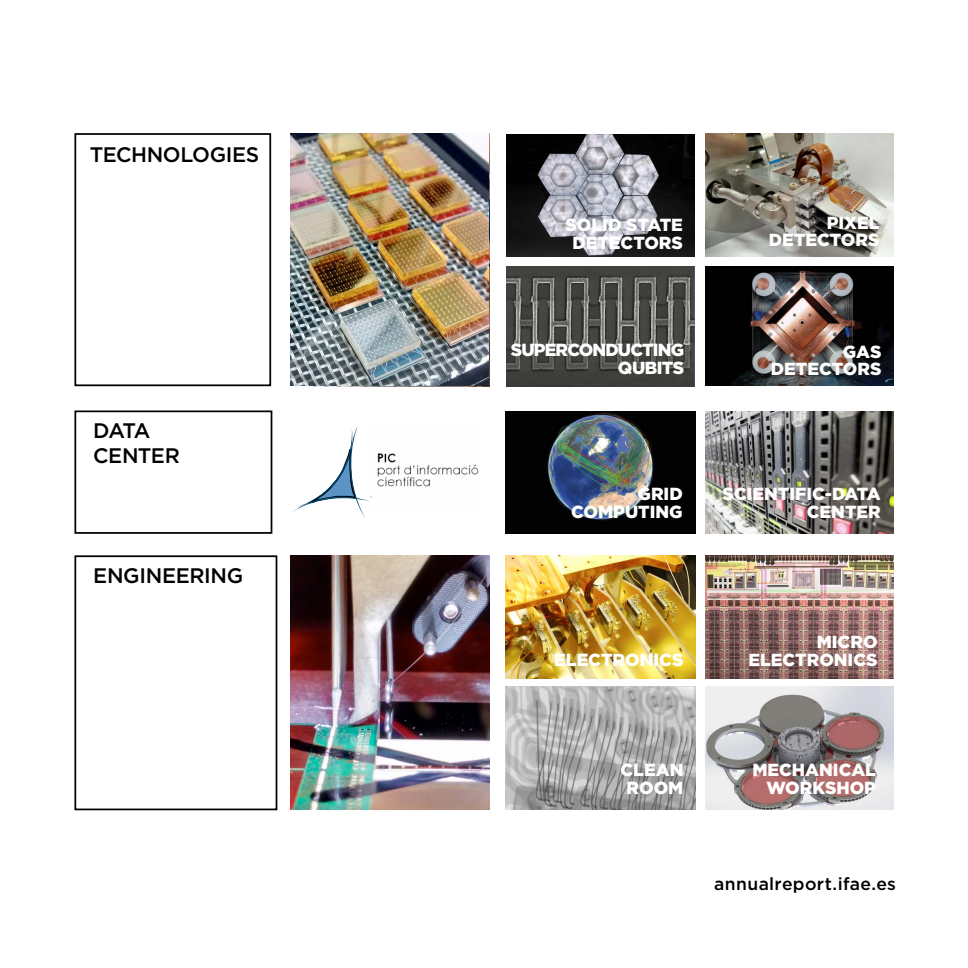
<style>
.page{position:relative;width:968px;height:968px;background:#fff}
.page>*{position:absolute;margin:0;border:0;box-sizing:border-box;transform-origin:0 0}
.t1{font:500 21px/25.2px "Gotham";letter-spacing:-.02em;color:#000}
.t2{font:900 17.5px/17.5px "Gotham";color:#fff;text-align:right}
.t3{font:900 17.5px/17.5px "Gotham";letter-spacing:-.05em;color:#fff;text-align:right}
.t4{font:500 17.5px "Gotham";letter-spacing:.02em;color:#000}
</style>
<div class="page">
<img style="left:705px;top:266px;width:188px;height:119px">
<div style="left:74px;top:555px;width:203px;height:255px;border:2px solid #000"></div>
<div style="left:74px;top:133px;width:197px;height:253px;border:2px solid #000"></div>
<div style="left:74px;top:410px;width:198px;height:123px;border:2px solid #000"></div>
<img style="left:505px;top:556px;width:190px;height:122px">
<img style="left:505px;top:686px;width:190px;height:123px">
<img style="left:705px;top:555px;width:188px;height:123px">
<img style="left:705px;top:686px;width:188px;height:123px">
<img style="left:505px;top:411px;width:190px;height:122px">
<img style="left:705px;top:411px;width:188px;height:122px">
<svg style="left:292px;top:426px;width:78px;height:92px"></svg>
<img style="left:370px;top:453px;width:109px;height:45px">
<img style="left:705px;top:133px;width:188px;height:124px">
<img style="left:290px;top:556px;width:199px;height:253px">
<img style="left:506px;top:134px;width:188px;height:123px">
<img style="left:506px;top:266px;width:188px;height:120px">
<img style="left:290px;top:133px;width:199px;height:252px">
<p class="t1" style="left:90px;top:142px;width:171px">TECHNOLOGIES</p>
<p class="t1" style="left:93px;top:417px;width:88px">DATA<br>CENTER</p>
<p class="t1" style="left:93px;top:562px;width:151px">ENGINEERING</p>
<p class="t2" style="left:565px;top:216px;width:119px;text-align:center">SOLID STATE<br>DETECTORS</p>
<p class="t3" style="left:511px;top:341px;width:175px">SUPERCONDUCTING<br>QUBITS</p>
<p class="t2" style="left:768px;top:213px;width:112px">PIXEL<br>DETECTORS</p>
<p class="t2" style="left:770px;top:342px;width:112px">GAS<br>DETECTORS</p>
<p class="t2" style="left:571px;top:484px;width:113px">GRID<br>COMPUTING</p>
<p class="t2" style="left:722px;top:484px;width:160px">SCIENTIFIC-DATA<br>CENTER</p>
<p class="t2" style="left:554px;top:650px;width:131px">ELECTRONICS</p>
<p class="t2" style="left:748px;top:633px;width:131px">MICRO<br>ELECTRONICS</p>
<p class="t2" style="left:620px;top:760px;width:64px;text-align:center">CLEAN<br>ROOM</p>
<p class="t2" style="left:752px;top:760px;width:125px">MECHANICAL<br>WORKSHOP</p>
<p class="t4" style="left:714px;top:873px;width:183px">annualreport.ifae.es</p>
</div>
